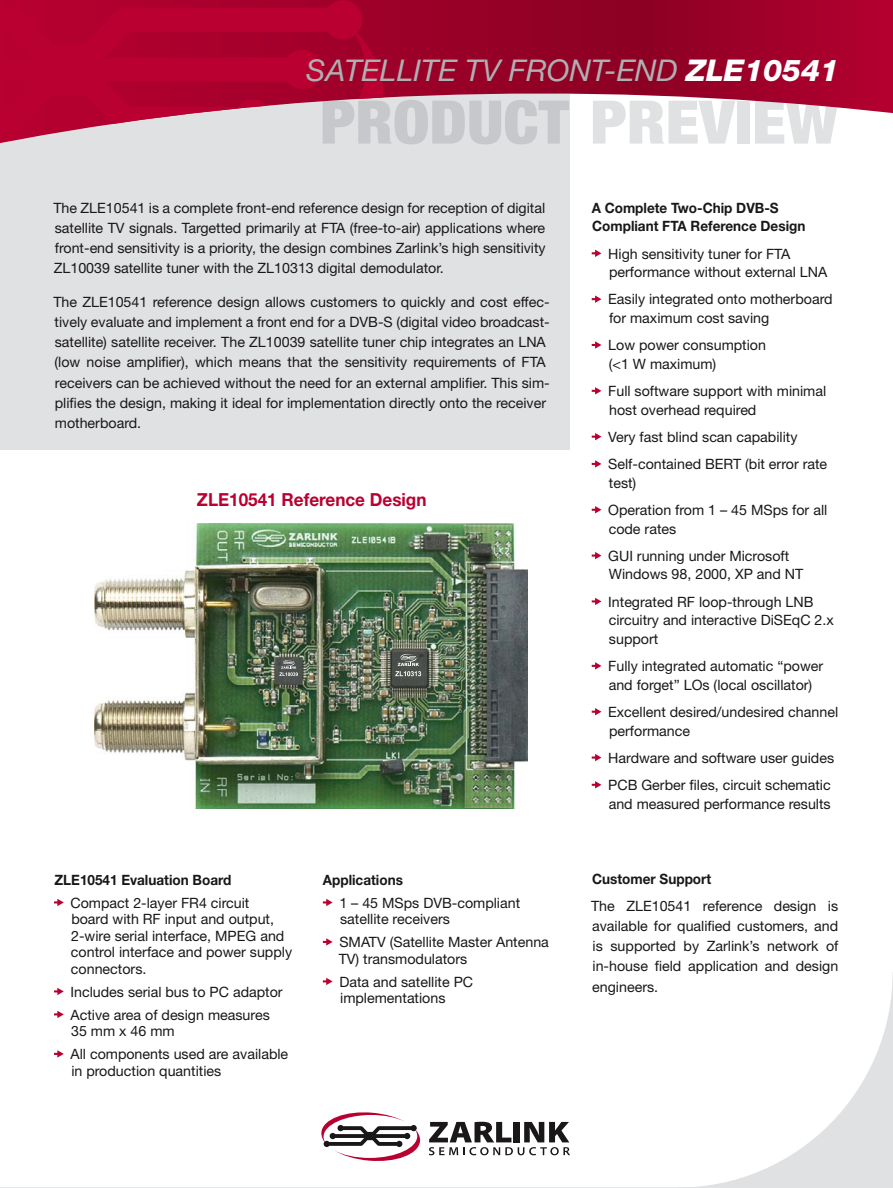
<style>
.page{position:relative;width:893px;height:1188px;background:#fff}
.page>*{position:absolute;margin:0;border:0;box-sizing:border-box;transform-origin:0 0}
.t1{font:900 condensed 60.15px "Helvetica Neue LT Std";color:#c7c8cb;scale:1.09 1}
.t2{font:italic 30px "Helvetica Neue LT Std";color:#aeb0b2}
.t3{font:700 18px "Helvetica Neue LT Std";color:#b90031;scale:.95 1}
.t4{font:14.25px/20.2px "Helvetica Neue LT Std";color:#1a1718}
.t5{font:700 14.25px/18.6px "Helvetica Neue LT Std";color:#1a1718;scale:.95 1}
.s1{font-weight:800;color:#fff}
.s2{color:#e0e1e2}
</style>
<div class="page">
<div style="left:0;top:0;width:570px;height:450px;background:#e0e1e2"></div>
<svg style="left:362px;top:0;width:531px;height:113px;background:#a51e41"></svg>
<svg style="left:0;top:12px;width:386px;height:131px"></svg>
<svg style="left:0;top:0;width:362px;height:139px;fill:#b90031"></svg>
<div style="left:677px;top:972px;width:216px;height:216px;background:#e0e1e2"></div>
<div style="left:461px;top:756px;width:432px;height:432px;background:#fff;border-radius:50%"></div>
<svg style="left:429px;top:1122px;width:141px;height:33px"></svg>
<svg style="left:321px;top:1112px;width:99px;height:49px"></svg>
<hr style="left:0;top:1187px;width:893px;height:1px;background:#e0e1e2">
<img style="left:95px;top:523px;width:433px;height:286px">
<svg style="left:279px;top:660px;width:19px;height:16px"></svg>
<svg style="left:395px;top:654px;width:26px;height:22px"></svg>
<svg style="left:592px;top:250px;width:9px;height:7px"></svg>
<svg style="left:592px;top:295px;width:9px;height:8px"></svg>
<svg style="left:592px;top:341px;width:9px;height:8px"></svg>
<svg style="left:592px;top:387px;width:9px;height:8px"></svg>
<svg style="left:592px;top:433px;width:9px;height:7px"></svg>
<svg style="left:592px;top:460px;width:9px;height:8px"></svg>
<svg style="left:592px;top:506px;width:9px;height:7px"></svg>
<svg style="left:592px;top:552px;width:9px;height:7px"></svg>
<svg style="left:592px;top:598px;width:9px;height:7px"></svg>
<svg style="left:592px;top:662px;width:9px;height:8px"></svg>
<svg style="left:592px;top:708px;width:9px;height:7px"></svg>
<svg style="left:592px;top:754px;width:9px;height:7px"></svg>
<svg style="left:592px;top:781px;width:9px;height:7px"></svg>
<svg style="left:54px;top:899px;width:10px;height:7px"></svg>
<svg style="left:54px;top:988px;width:10px;height:7px"></svg>
<svg style="left:54px;top:1011px;width:10px;height:7px"></svg>
<svg style="left:54px;top:1050px;width:10px;height:8px"></svg>
<svg style="left:323px;top:899px;width:10px;height:7px"></svg>
<svg style="left:323px;top:938px;width:10px;height:8px"></svg>
<svg style="left:323px;top:978px;width:10px;height:7px"></svg>
<h2 class="t2" style="left:306px;top:60px;width:534px">SATELLITE TV FRONT-END <span class="s1">ZLE10541</span></h2>
<h1 class="t1" style="left:320px;top:101px;width:477px">PRODUCT <span class="s2">PREVIEW</span></h1>
<p class="t4" style="left:53px;top:199px;width:494px;text-align:justify">The ZLE10541 is a complete front-end reference design for reception of digital satellite TV signals. Targetted primarily at FTA (free-to-air) applications where front-end sensitivity is a priority, the design combines Zarlink’s high sensitivity ZL10039 satellite tuner with the ZL10313 digital demodulator.</p>
<p class="t4" style="left:53px;top:293px;width:498px">The ZLE10541 reference design allows customers to quickly and cost effec&shy;tively evaluate and implement a front end for a DVB-S (digital video broadcast&shy;satellite) satellite receiver. The ZL10039 satellite tuner chip integrates an LNA (low noise amplifier), which means that the sensitivity requirements of FTA receivers can be achieved without the need for an external amplifier. This sim&shy;plifies the design, making it ideal for implementation directly onto the receiver motherboard.</p>
<p class="t3" style="left:197px;top:493px;width:243px">ZLE10541 Reference Design</p>
<p class="t5" style="left:592px;top:200px;width:226px">A Complete Two-Chip DVB-S<br>Compliant FTA Reference Design</p>
<p class="t4" style="left:608px;top:246px;width:221px;line-height:18.6px">High sensitivity tuner for FTA performance without external LNA</p>
<p class="t4" style="left:608px;top:292px;width:226px;line-height:18.6px">Easily integrated onto motherboard for maximum cost saving</p>
<p class="t4" style="left:608px;top:337px;width:159px;line-height:18.6px">Low power consumption (&lt;1 W maximum)</p>
<p class="t4" style="left:608px;top:383px;width:219px;line-height:18.6px">Full software support with minimal host overhead required</p>
<p class="t4" style="left:608px;top:425px;width:221px;line-height:27.3px">Very fast blind scan capability<br>Self-contained BERT (bit error rate</p>
<p class="t4" style="left:608px;top:471px;width:221px;line-height:27.3px">test)<br>Operation from 1 – 45 MSps for all</p>
<p class="t4" style="left:608px;top:516px;width:183px;line-height:27.3px">code rates<br>GUI running under Microsoft</p>
<p class="t4" style="left:608px;top:562px;width:207px;line-height:27.3px">Windows 98, 2000, XP and NT<br>Integrated RF loop-through LNB</p>
<p class="t4" style="left:609px;top:613px;width:227px;line-height:18.6px">circuitry and interactive DiSEqC 2.x support</p>
<p class="t4" style="left:608px;top:658px;width:217px;line-height:18.6px">Fully integrated automatic “power and forget” LOs (local oscillator)</p>
<p class="t4" style="left:608px;top:704px;width:231px;line-height:18.6px">Excellent desired/undesired channel performance</p>
<p class="t4" style="left:608px;top:746px;width:227px;line-height:27.3px">Hardware and software user guides<br>PCB Gerber files, circuit schematic</p>
<p class="t4" style="left:609px;top:795px;width:224px">and measured performance results</p>
<p class="t5" style="left:54px;top:872px;width:188px">ZLE10541 Evaluation Board</p>
<p class="t4" style="left:70px;top:896px;width:223px;line-height:16.5px">Compact 2-layer FR4 circuit<br>board with RF input and output,<br>2-wire serial interface, MPEG and control interface and power supply connectors.</p>
<p class="t4" style="left:70px;top:982px;width:214px;line-height:23px">Includes serial bus to PC adaptor<br>Active area of design measures</p>
<p class="t4" style="left:70px;top:1021px;width:219px;line-height:23px">35 mm x 46 mm<br>All components used are available</p>
<p class="t4" style="left:71px;top:1062px;width:151px">in production quantities</p>
<p class="t5" style="left:323px;top:872px;width:86px">Applications</p>
<p class="t4" style="left:339px;top:896px;width:182px;line-height:16.5px">1 – 45 MSps DVB-compliant satellite receivers</p>
<p class="t4" style="left:339px;top:935px;width:212px;line-height:16.5px">SMATV (Satellite Master Antenna<br>TV) transmodulators</p>
<p class="t4" style="left:339px;top:975px;width:135px;line-height:16.5px">Data and satellite PC implementations</p>
<p class="t5" style="left:592px;top:871px;width:127px">Customer Support</p>
<p class="t4" style="left:591px;top:897px;width:249px;text-align:justify">The ZLE10541 reference design is available for qualified customers, and is supported by Zarlink’s network of in-house field application and design engineers.</p>
</div>
